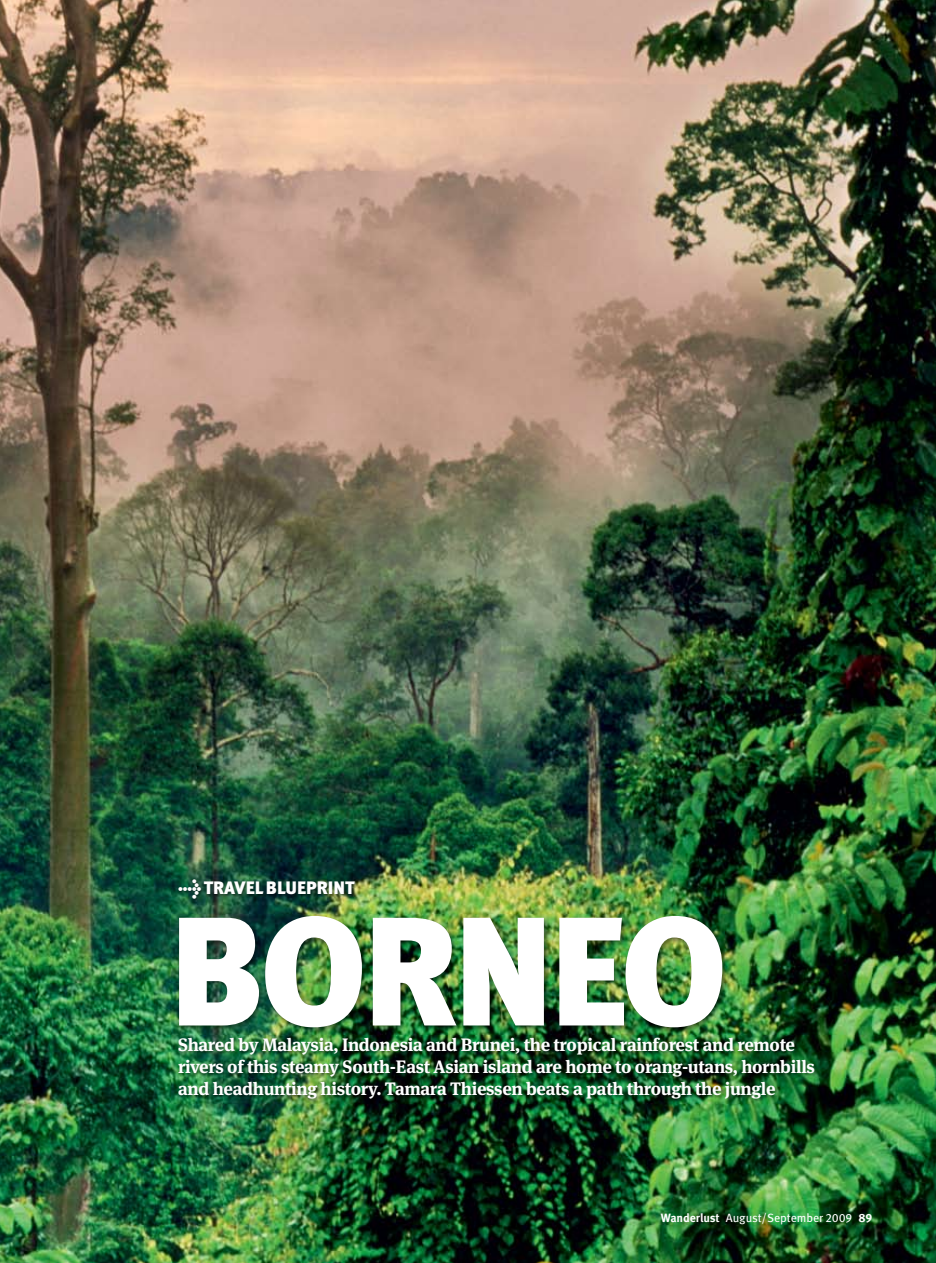
<style>
.page{position:relative;width:936px;height:1263px;background:#fff}
.page>*{position:absolute;margin:0;border:0;box-sizing:border-box;transform-origin:0 0}
.t1{font:900 154.5px "Meta OT";letter-spacing:-.03em;color:#fff}
.t2{font:700 18px/21.6px "Meta Serif OT";letter-spacing:-.02em;color:#fff}
.t3{font:900 18px "Meta OT";color:#fff}
.t4{font:12px "Meta OT";letter-spacing:-.01em;color:#fff}
.s1{font-weight:700}
</style>
<div class="page">
<img style="left:0;top:0;width:935px;height:1263px">
<div style="left:176px;top:913px;width:553px;height:122px;background:#000;opacity:.5"></div>
<div style="left:177px;top:1036px;width:642px;height:67px;background:#000;opacity:.5"></div>
<div style="left:177px;top:878px;width:183px;height:25px;background:#000;opacity:.5"></div>
<p class="t3" style="left:178px;top:877px;width:178px">→ TRAVEL BLUEPRINT</p>
<h1 class="t1" style="left:169px;top:876px;width:560px">BORNEO</h1>
<p class="t2" style="left:178px;top:1034px;width:638px">Shared by Malaysia, Indonesia and Brunei, the tropical rainforest and remote rivers of this steamy South-East Asian island are home to orang-utans, hornbills and headhunting history. Tamara Thiessen beats a path through the jungle</p>
<p class="t4" style="left:660px;top:1210px;width:213px"><span class="s1">Wanderlust</span> August/September 2009 <span class="s1">89</span></p>
</div>
